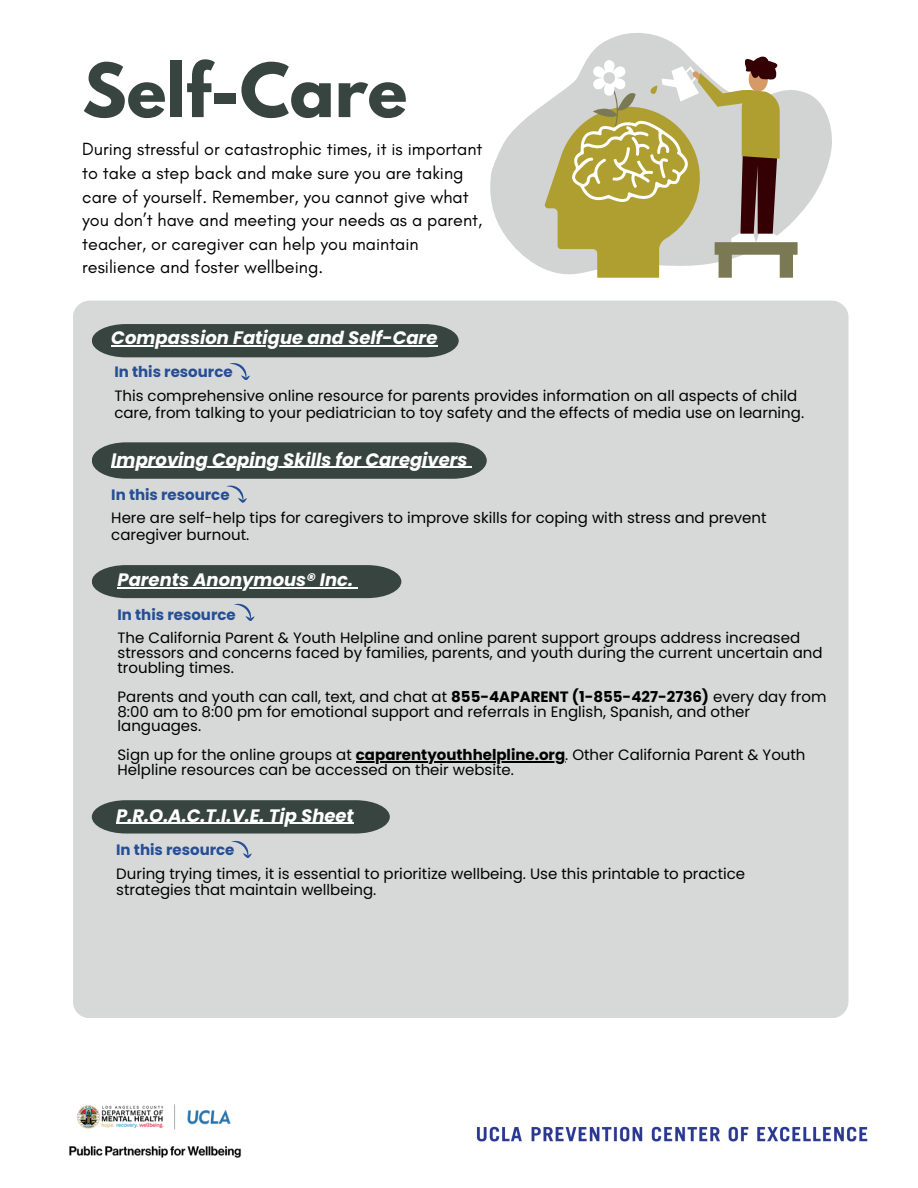
<style>
.page{position:relative;width:918px;height:1188px;background:#fff}
.page>*{position:absolute;margin:0;border:0;box-sizing:border-box;transform-origin:0 0}
.t1{font:700 66px "League Spartan";color:#374440}
.t2{font:18px/23.7px "Glacial Indifference";color:#000}
.t3{font:italic 700 18px "Poppins";color:#fff}
.t4{font:15px/14.7px "Poppins";color:#000}
.t5{font:700 15px "Poppins";color:#254e96}
.s1{font-weight:700}
</style>
<div class="page">
<div style="left:73px;top:301px;width:776px;height:717px;background:#d7d9d8;border-radius:17px"></div>
<svg style="left:92px;top:442px;width:395px;height:37px;background:#485450"></svg>
<svg style="left:226px;top:486px;width:21px;height:16px"></svg>
<svg style="left:229px;top:363px;width:21px;height:17px"></svg>
<div style="left:92px;top:324px;width:367px;height:33px;background:#374440"></div>
<hr style="left:111px;top:345px;width:326px;height:2px;background:#fff">
<img style="left:69px;top:1104px;width:172px;height:54px">
<img style="left:476px;top:1126px;width:392px;height:16px">
<svg style="left:490px;top:33px;width:342px;height:236px"></svg>
<svg style="left:544px;top:51px;width:253px;height:227px"></svg>
<svg style="left:92px;top:565px;width:309px;height:33px;background:#475350"></svg>
<svg style="left:234px;top:604px;width:21px;height:17px"></svg>
<hr style="left:356px;top:762px;width:209px;height:1px;background:#000">
<svg style="left:92px;top:800px;width:298px;height:34px;background:#46524f"></svg>
<hr style="left:116px;top:823px;width:238px;height:1px;background:#fff">
<svg style="left:231px;top:841px;width:21px;height:17px"></svg>
<p class="t1" style="left:82px;top:58px;width:327px">Self-Care</p>
<h4 class="t2" style="left:82px;top:137px;width:402px">During stressful or catastrophic times, it is important to take a step back and make sure you are taking care of yourself. Remember, you cannot give what you don’t have and meeting your needs as a parent, teacher, or caregiver can help you maintain resilience and foster wellbeing.</h4>
<p class="t3" style="left:111px;top:325px;width:328px">Compassion Fatigue and Self-Care</p>
<h2 class="t5" style="left:114px;top:361px;width:120px">In this resource</h2>
<p class="t4" style="left:114px;top:387px;width:691px;line-height:16.8px">This comprehensive online resource for parents provides information on all aspects of child care, from talking to your pediatrician to toy safety and the effects of media use on learning.</p>
<h1 class="t3" style="left:111px;top:447px;width:358px">Improving Coping Skills for Caregivers</h1>
<p class="t5" style="left:111px;top:484px;width:120px">In this resource</p>
<h3 class="t4" style="left:111px;top:510px;width:657px;line-height:16.8px">Here are self-help tips for caregivers to improve skills for coping with stress and prevent caregiver burnout.</h3>
<h2 class="t3" style="left:118px;top:567px;width:237px">Parents Anonymous® Inc.</h2>
<p class="t5" style="left:118px;top:604px;width:120px">In this resource</p>
<p class="t4" style="left:118px;top:631px;width:707px">The California Parent &amp; Youth Helpline and online parent support groups address increased stressors and concerns faced by families, parents, and youth during the current uncertain and troubling times.</p>
<h4 class="t4" style="left:118px;top:689px;width:710px">Parents and youth can call, text, and chat at <span class="s1">855-4APARENT (1-855-427-2736)</span> every day from<br>8:00 am to 8:00 pm for emotional support and referrals in English, Spanish, and other languages.</h4>
<p class="t4" style="left:118px;top:748px;width:690px">Sign up for the online groups at <span class="s1">caparentyouthhelpline.org</span>. Other California Parent &amp; Youth</p>
<h2 class="t4" style="left:118px;top:762px;width:398px">Helpline resources can be accessed on their website.</h2>
<h4 class="t3" style="left:116px;top:803px;width:239px">P.R.O.A.C.T.I.V.E. Tip Sheet</h4>
<p class="t5" style="left:116px;top:839px;width:120px">In this resource</p>
<p class="t4" style="left:116px;top:865px;width:631px;line-height:16.8px">During trying times, it is essential to prioritize wellbeing. Use this printable to practice strategies that maintain wellbeing.</p>
</div>
